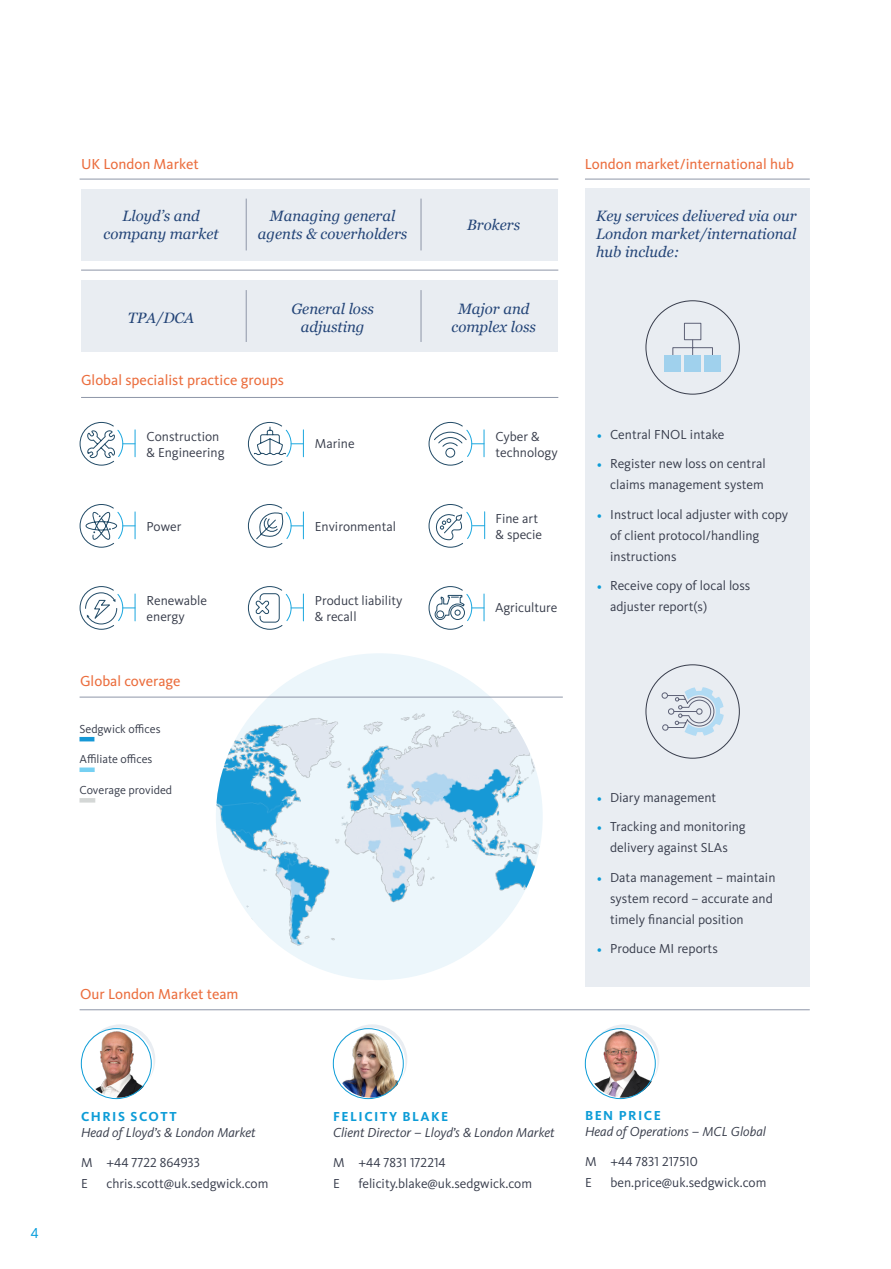
<style>
.page{position:relative;width:891px;height:1269px;background:#fff}
.page>*{position:absolute;margin:0;border:0;box-sizing:border-box;transform-origin:0 0}
.t1{font:italic 15px/18px "Georgia";color:#244578;text-align:center}
.Title_paragraph{font:15px "Kievit OT";color:#eb6d3d}
.t2{font:15px "Kievit OT";color:#069ddc}
.Body{font:13.5px/21px "Kievit OT";color:#373c4b}
.t3{font:13.5px/16.2px "Kievit OT";color:#383d4b}
.t4{font:italic 13.5px "Kievit OT";color:#383d4b}
.t5{font:700 13.5px "Kievit OT";letter-spacing:.11em;color:#0c9cd7}
.t6{font:12px "Kievit OT";color:#383d4b}
.s1{font-family:"Minion Pro";color:#0c9cd7}
</style>
<div class="page">
<div style="left:216px;top:653px;width:327px;height:327px;background:#ecf6fb;border-radius:50%"></div>
<img style="left:216px;top:686px;width:327px;height:277px">
<hr style="left:80px;top:697px;width:483px;height:1px;background:#8e96a8">
<hr style="left:80px;top:1009px;width:730px;height:1px;background:#8e96a8">
<div style="left:81px;top:189px;width:477px;height:71px;background:#e9edf2"></div>
<div style="left:585px;top:189px;width:225px;height:798px;background:#e9edf2"></div>
<div style="left:81px;top:280px;width:477px;height:72px;background:#e9edf2"></div>
<hr style="left:80px;top:179px;width:478px;height:1px;background:#8e96a8">
<hr style="left:585px;top:179px;width:225px;height:1px;background:#8e96a8">
<hr style="left:81px;top:270px;width:477px;height:1px;background:#8e96a8">
<hr style="left:81px;top:397px;width:477px;height:1px;background:#8e96a8">
<hr style="left:421px;top:199px;width:1px;height:51px;background:#8e96a8">
<hr style="left:421px;top:290px;width:1px;height:52px;background:#8e96a8">
<hr style="left:246px;top:199px;width:1px;height:51px;background:#8e96a8">
<hr style="left:246px;top:290px;width:1px;height:52px;background:#8e96a8">
<svg style="left:79px;top:421px;width:57px;height:45px"></svg>
<svg style="left:79px;top:504px;width:57px;height:44px"></svg>
<svg style="left:79px;top:586px;width:57px;height:44px"></svg>
<svg style="left:248px;top:504px;width:56px;height:44px"></svg>
<svg style="left:248px;top:586px;width:56px;height:44px"></svg>
<svg style="left:248px;top:422px;width:56px;height:44px"></svg>
<hr style="left:80px;top:737px;width:14px;height:4px;background:#1698d6">
<hr style="left:80px;top:768px;width:15px;height:4px;background:#76d0f2">
<div style="left:80px;top:798px;width:15px;height:5px;background:#d4d7d6"></div>
<svg style="left:428px;top:422px;width:57px;height:44px"></svg>
<svg style="left:428px;top:504px;width:58px;height:44px"></svg>
<div style="left:589px;top:1024px;width:70px;height:70px;background:#e9edf2;border-radius:50%"></div>
<img style="left:587px;top:1028px;width:70px;height:70px">
<div style="left:585px;top:1028px;width:71px;height:71px;border:1px solid #0c9cd7;border-radius:50%"></div>
<div style="left:337px;top:1024px;width:70px;height:70px;background:#e9edf2;border-radius:50%"></div>
<svg style="left:335px;top:1028px;width:70px;height:70px"></svg>
<img style="left:338px;top:1028px;width:60px;height:70px">
<div style="left:333px;top:1028px;width:71px;height:71px;border:1px solid #0c9cd7;border-radius:50%"></div>
<svg style="left:85px;top:1024px;width:70px;height:70px"></svg>
<img style="left:83px;top:1028px;width:70px;height:70px;border-radius:35px">
<div style="left:81px;top:1028px;width:71px;height:71px;border:1px solid #0c9cd7;border-radius:50%"></div>
<svg style="left:428px;top:586px;width:57px;height:44px"></svg>
<svg style="left:672px;top:339px;width:41px;height:17px"></svg>
<div style="left:665px;top:356px;width:16px;height:16px;background:#a0d1ed"></div>
<div style="left:684px;top:356px;width:17px;height:16px;background:#a0d1ed"></div>
<div style="left:684px;top:323px;width:17px;height:17px;border:1px solid #5e6277"></div>
<div style="left:704px;top:356px;width:17px;height:16px;background:#a0d1ed"></div>
<svg style="left:661px;top:687px;width:63px;height:49px"></svg>
<p class="Title_paragraph" style="left:81px;top:154px;width:119px">UK London Market</p>
<p class="Title_paragraph" style="left:585px;top:154px;width:210px">London market/international hub</p>
<p class="t1" style="left:104px;top:207px;width:117px">Lloyd’s and company market</p>
<p class="t1" style="left:596px;top:207px;width:202px;text-align:justify">Key services delivered via our London market/international hub include:</p>
<p class="t1" style="left:258px;top:207px;width:151px">Managing general agents &amp; coverholders</p>
<p class="t1" style="left:467px;top:216px;width:55px">Brokers</p>
<p class="t1" style="left:128px;top:309px;width:68px">TPA/DCA</p>
<p class="t1" style="left:291px;top:300px;width:84px">General loss adjusting</p>
<p class="t1" style="left:452px;top:300px;width:86px">Major and complex loss</p>
<p class="Title_paragraph" style="left:81px;top:371px;width:204px">Global specialist practice groups</p>
<p class="t3" style="left:147px;top:428px;width:79px">Construction &amp; Engineering</p>
<p class="t3" style="left:147px;top:518px;width:36px">Power</p>
<p class="t3" style="left:147px;top:592px;width:62px">Renewable energy</p>
<p class="Title_paragraph" style="left:80px;top:672px;width:102px">Global coverage</p>
<p class="t6" style="left:80px;top:721px;width:83px">Sedgwick offices</p>
<p class="t6" style="left:80px;top:752px;width:74px">Affiliate offices</p>
<p class="t6" style="left:80px;top:783px;width:94px">Coverage provided</p>
<p class="Title_paragraph" style="left:80px;top:985px;width:160px">Our London Market team</p>
<p class="t3" style="left:315px;top:436px;width:41px">Marine</p>
<p class="t3" style="left:315px;top:518px;width:83px">Environmental</p>
<p class="t3" style="left:315px;top:592px;width:89px">Product liability &amp; recall</p>
<p class="t3" style="left:496px;top:428px;width:64px">Cyber &amp; technology</p>
<p class="t3" style="left:496px;top:510px;width:48px">Fine art &amp; specie</p>
<p class="t3" style="left:495px;top:600px;width:64px">Agriculture</p>
<p class="Body" style="left:597px;top:424px;width:129px"><span class="s1">•</span> Central FNOL intake</p>
<p class="Body" style="left:597px;top:453px;width:170px;text-align:right"><span class="s1">•</span> Register new loss on central claims management system</p>
<p class="Body" style="left:610px;top:504px;width:180px;text-indent:-14px"><span class="s1">•</span> Instruct local adjuster with copy of client protocol/handling instructions</p>
<p class="Body" style="left:610px;top:575px;width:142px;text-indent:-14px"><span class="s1">•</span> Receive copy of local loss adjuster report(s)</p>
<p class="Body" style="left:597px;top:786px;width:121px"><span class="s1">•</span> Diary management</p>
<p class="Body" style="left:597px;top:816px;width:151px;text-align:center"><span class="s1">•</span> Tracking and monitoring delivery against SLAs</p>
<p class="Body" style="left:610px;top:866px;width:167px;text-indent:-14px"><span class="s1">•</span> Data management – maintain system record – accurate and timely financial position</p>
<p class="Body" style="left:597px;top:938px;width:123px"><span class="s1">•</span> Produce MI reports</p>
<p class="t2" style="left:31px;top:1224px;width:9px">4</p>
<p class="t5" style="left:81px;top:1109px;width:97px">CHRIS SCOTT</p>
<p class="t4" style="left:81px;top:1125px;width:176px">Head of Lloyd’s &amp; London Market</p>
<p class="Body" style="left:81px;top:1152px;width:121px">M +44 7722 864933</p>
<p class="Body" style="left:81px;top:1173px;width:8px">E</p>
<p class="Body" style="left:107px;top:1173px;width:163px">chris.scott@uk.sedgwick.com</p>
<p class="t5" style="left:333px;top:1109px;width:117px">FELICITY BLAKE</p>
<p class="t4" style="left:333px;top:1125px;width:223px">Client Director – Lloyd’s &amp; London Market</p>
<p class="Body" style="left:333px;top:1152px;width:114px">M +44 7831 172214</p>
<p class="Body" style="left:333px;top:1173px;width:8px">E</p>
<p class="Body" style="left:359px;top:1173px;width:175px">felicity.blake@uk.sedgwick.com</p>
<p class="t5" style="left:585px;top:1107px;width:77px">BEN PRICE</p>
<p class="t4" style="left:585px;top:1124px;width:183px">Head of Operations – MCL Global</p>
<p class="Body" style="left:585px;top:1151px;width:114px">M +44 7831 217510</p>
<p class="Body" style="left:585px;top:1172px;width:8px">E</p>
<p class="Body" style="left:611px;top:1172px;width:157px">ben.price@uk.sedgwick.com</p>
</div>
